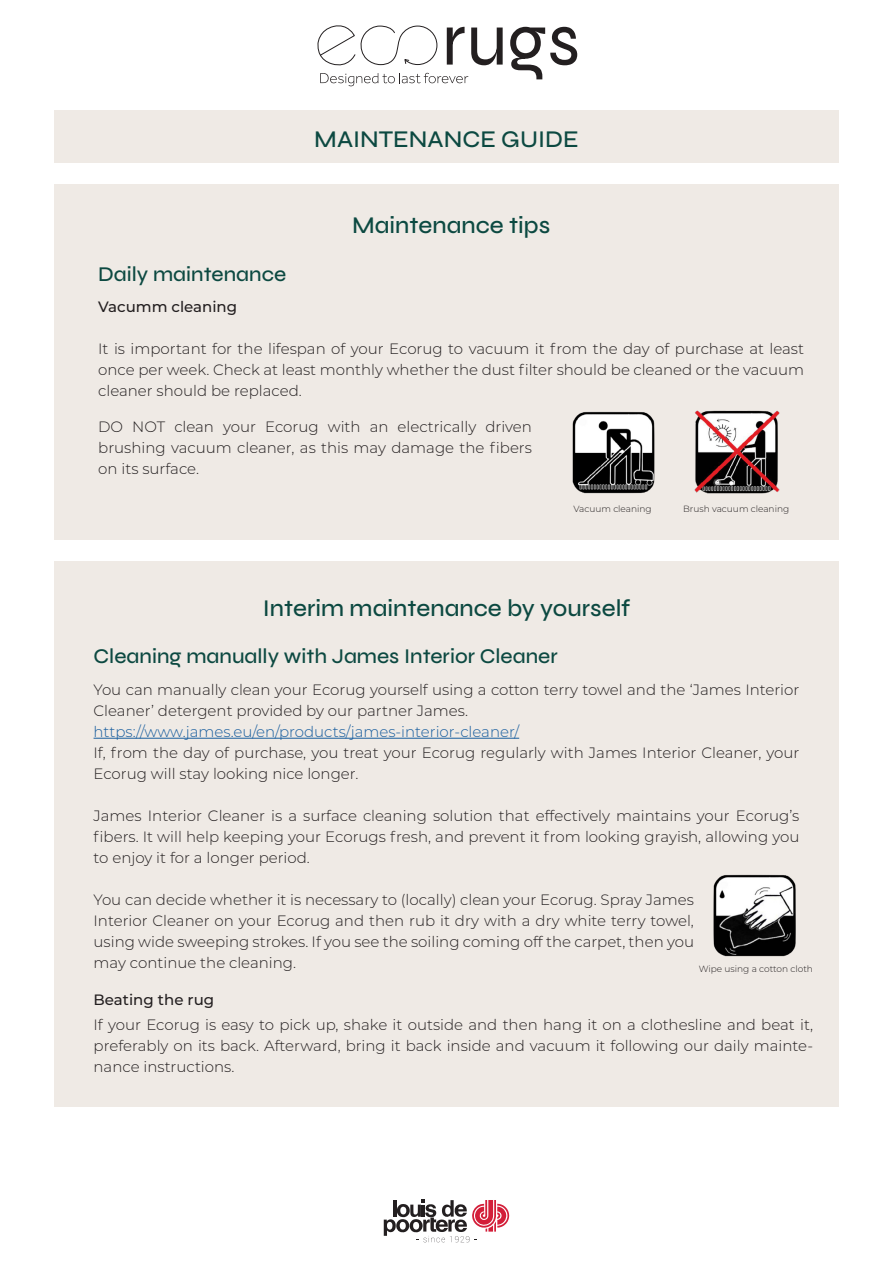
<style>
.page{position:relative;width:893px;height:1263px;background:#fff}
.page>*{position:absolute;margin:0;border:0;box-sizing:border-box;transform-origin:0 0}
.sous-titre1{font:24px "Syne";color:#0c4941}
.sous-titre1-2{font:21px "Syne";color:#0c4941}
.t1{font:300 15px/21px "Montserrat";color:#231f20;text-align:justify}
.t2{font:300 15px "Montserrat";color:#175d9e}
.t3{font:500 15px "Montserrat";color:#231f20}
.t4{font:300 9px "Montserrat";color:#231f20}
</style>
<div class="page">
<div style="left:54px;top:184px;width:785px;height:356px;background:#efeae5"></div>
<div style="left:54px;top:111px;width:785px;height:52px;background:#efeae5"></div>
<svg style="left:510px;top:27px;width:67px;height:52px"></svg>
<svg style="left:317px;top:25px;width:186px;height:61px"></svg>
<svg style="left:384px;top:1200px;width:125px;height:42px"></svg>
<div style="left:54px;top:561px;width:785px;height:546px;background:#efeae5"></div>
<hr style="left:94px;top:738px;width:425px;height:1px;background:#175d9e">
<img style="left:694px;top:410px;width:86px;height:84px">
<img style="left:572px;top:411px;width:83px;height:83px">
<img style="left:713px;top:874px;width:83px;height:83px">
<p class="sous-titre1" style="left:314px;top:124px;width:266px">MAINTENANCE GUIDE</p>
<p class="sous-titre1" style="left:352px;top:210px;width:200px">Maintenance tips</p>
<p class="sous-titre1-2" style="left:98px;top:261px;width:189px">Daily maintenance</p>
<p class="t3" style="left:98px;top:296px;width:140px">Vacumm cleaning</p>
<p class="t1" style="left:98px;top:338px;width:707px">It is important for the lifespan of your Ecorug to vacuum it from the day of purchase at least once per week. Check at least monthly whether the dust filter should be cleaned or the vacuum cleaner should be replaced.</p>
<p class="t1" style="left:98px;top:415px;width:435px">DO NOT clean your Ecorug with an electrically driven brushing vacuum cleaner, as this may damage the fibers on its surface.</p>
<p class="t4" style="left:573px;top:502px;width:80px">Vacuum cleaning</p>
<p class="t4" style="left:683px;top:502px;width:108px">Brush vacuum cleaning</p>
<p class="sous-titre1" style="left:263px;top:593px;width:369px">Interim maintenance by yourself</p>
<p class="sous-titre1-2" style="left:94px;top:643px;width:466px">Cleaning manually with James Interior Cleaner</p>
<p class="t1" style="left:94px;top:678px;width:707px">You can manually clean your Ecorug yourself using a cotton terry towel and the ‘James Interior<br>Cleaner’ detergent provided by our partner James.</p>
<p class="t2" style="left:94px;top:721px;width:427px">https://www.james.eu/en/products/james-interior-cleaner/</p>
<p class="t1" style="left:94px;top:741px;width:707px">If, from the day of purchase, you treat your Ecorug regularly with James Interior Cleaner, your<br>Ecorug will stay looking nice longer.</p>
<p class="t1" style="left:94px;top:804px;width:707px">James Interior Cleaner is a surface cleaning solution that effectively maintains your Ecorug’s fibers. It will help keeping your Ecorugs fresh, and prevent it from looking grayish, allowing you to enjoy it for a longer period.</p>
<p class="t1" style="left:94px;top:888px;width:602px">You can decide whether it is necessary to (locally) clean your Ecorug. Spray James Interior Cleaner on your Ecorug and then rub it dry with a dry white terry towel, using wide sweeping strokes. If you see the soiling coming off the carpet, then you may continue the cleaning.</p>
<p class="t3" style="left:94px;top:990px;width:122px">Beating the rug</p>
<p class="t1" style="left:94px;top:1013px;width:721px">If your Ecorug is easy to pick up, shake it outside and then hang it on a clothesline and beat it, preferably on its back. Afterward, bring it back inside and vacuum it following our daily mainte&shy;nance instructions.</p>
<p class="t4" style="left:699px;top:963px;width:116px">Wipe using a cotton cloth</p>
</div>
